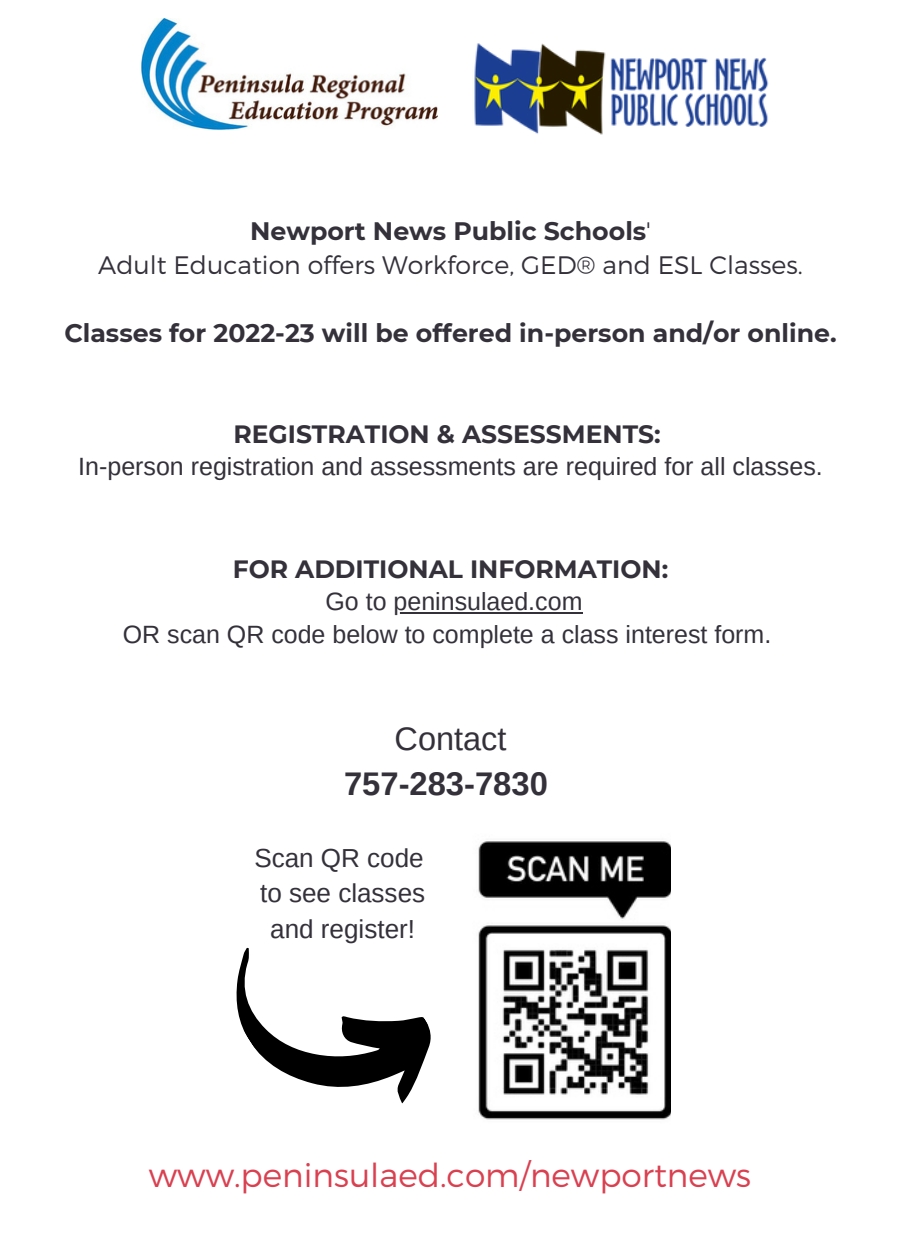
<style>
.page{position:relative;width:900px;height:1260px;background:#fff}
.page>*{position:absolute;margin:0;border:0;box-sizing:border-box;transform-origin:0 0}
.t1{font:300 33px "Montserrat";color:#d94050}
.t2{font:700 32.75px "Arimo";color:#34313a}
.t3{font:32.5px "Arimo";color:#34313a}
.t4{font:26px/35.5px "Arimo";color:#34313a;text-align:center}
.t5{font:300 25.25px/33.8px "Montserrat";color:#34313a;text-align:center}
.t6{font:700 25.25px "Montserrat";color:#34313a}
.t7{font:25px/33.8px "Arimo";color:#34313a;text-align:center}
.t8{font:700 25px "Montserrat";color:#34313a}
.s1{font-weight:700}
</style>
<div class="page">
<img style="left:478px;top:841px;width:193px;height:279px">
<svg style="left:236px;top:947px;width:195px;height:157px"></svg>
<img style="left:141px;top:19px;width:296px;height:111px">
<img style="left:474px;top:43px;width:295px;height:92px">
<hr style="left:394px;top:612px;width:188px;height:1px;background:#34313a">
<p class="t5" style="left:98px;top:213px;width:706px"><span class="s1">Newport News Public Schools</span>'<br>Adult Education offers Workforce, GED® and ESL Classes.</p>
<p class="t6" style="left:64px;top:317px;width:774px">Classes for 2022-23 will be offered in-person and/or online.</p>
<p class="t8" style="left:233px;top:419px;width:429px">REGISTRATION &amp; ASSESSMENTS:</p>
<p class="t7" style="left:78px;top:449px;width:746px">In-person registration and assessments are required for all classes.</p>
<p class="t8" style="left:233px;top:554px;width:437px">FOR ADDITIONAL INFORMATION:</p>
<p class="t7" style="left:123px;top:584px;width:650px">Go to peninsulaed.com<br>OR scan QR code below to complete a class interest form.</p>
<h3 class="t3" style="left:395px;top:721px;width:113px">Contact</h3>
<h2 class="t2" style="left:344px;top:766px;width:205px">757-283-7830</h2>
<p class="t4" style="left:254px;top:840px;width:172px">Scan QR code to see classes and register!</p>
<h1 class="t1" style="left:149px;top:1154px;width:604px">www.peninsulaed.com/newportnews</h1>
</div>
